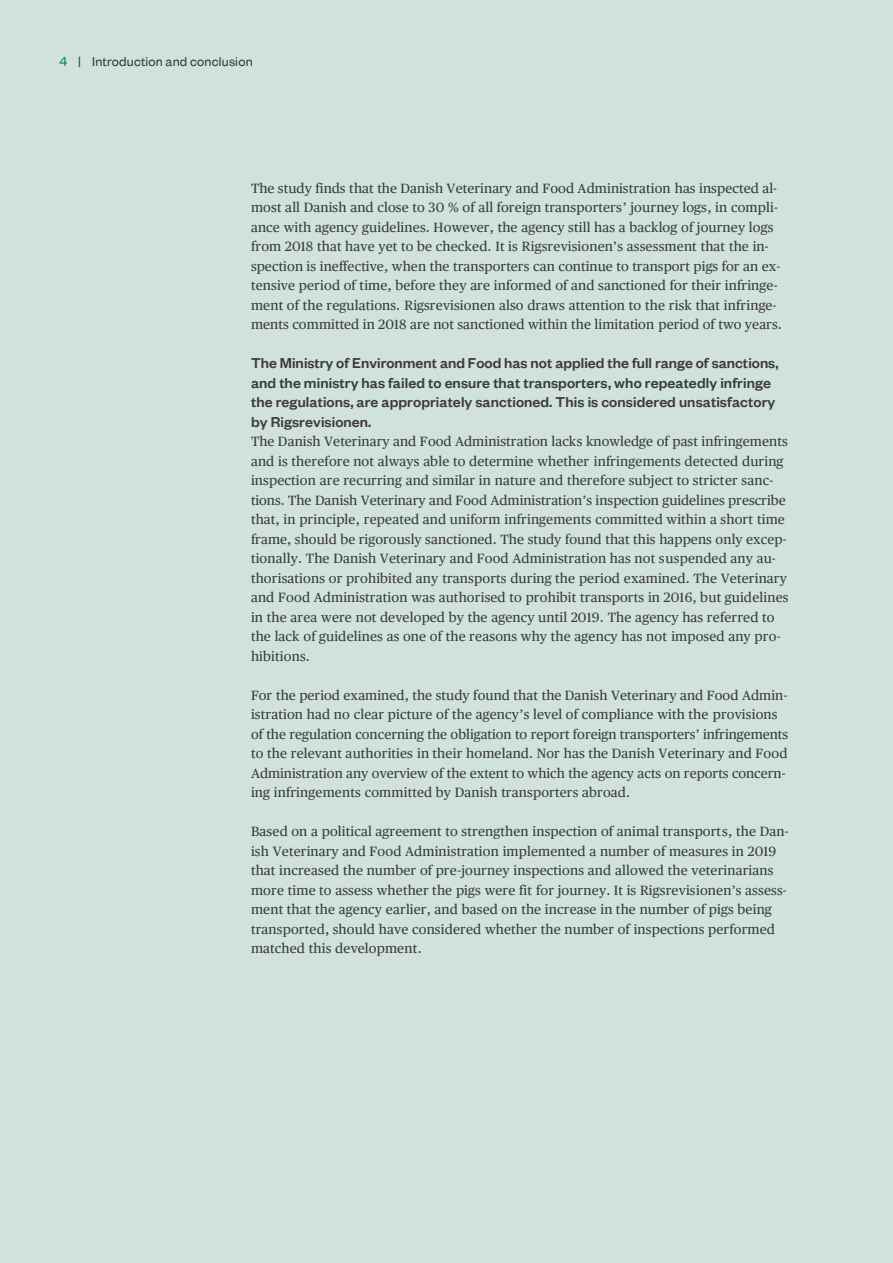
<style>
.page{position:relative;width:893px;height:1263px;background:#d1e2de}
.page>*{position:absolute;margin:0;border:0;box-sizing:border-box;transform-origin:0 0}
.t1{font:500 15.9px/19.5px "Founders Grotesk";letter-spacing:.005em;color:#3b3b3b}
.t2{font:14.25px "Founders Grotesk";letter-spacing:.01em;color:#3b3b3b}
.t3{font:13.5px/19.5px "Publico Text";letter-spacing:.01em;color:#3b3b3b}
.s1{color:#008567}
</style>
<div class="page">
<p class="t2" style="left:60px;top:53px;width:195px"><span class="s1">4</span> | Introduction and conclusion</p>
<p class="t3" style="left:251px;top:179px;width:532px">The study finds that the Danish Veterinary and Food Administration has inspected al&shy;most all Danish and close to 30 % of all foreign transporters’ journey logs, in compli&shy;ance with agency guidelines. However, the agency still has a backlog of journey logs from 2018 that have yet to be checked. It is Rigsrevisionen’s assessment that the in&shy;spection is ineffective, when the transporters can continue to transport pigs for an ex&shy;tensive period of time, before they are informed of and sanctioned for their infringe&shy;ment of the regulations. Rigsrevisionen also draws attention to the risk that infringe&shy;ments committed in 2018 are not sanctioned within the limitation period of two years.</p>
<h3 class="t1" style="left:251px;top:354px;width:529px">The Ministry of Environment and Food has not applied the full range of sanctions, and the ministry has failed to ensure that transporters, who repeatedly infringe the regulations, are appropriately sanctioned. This is considered unsatisfactory by Rigsrevisionen.</h3>
<p class="t3" style="left:251px;top:433px;width:539px">The Danish Veterinary and Food Administration lacks knowledge of past infringements and is therefore not always able to determine whether infringements detected during inspection are recurring and similar in nature and therefore subject to stricter sanc&shy;tions. The Danish Veterinary and Food Administration’s inspection guidelines prescribe that, in principle, repeated and uniform infringements committed within a short time frame, should be rigorously sanctioned. The study found that this happens only excep&shy;tionally. The Danish Veterinary and Food Administration has not suspended any au&shy;thorisations or prohibited any transports during the period examined. The Veterinary and Food Administration was authorised to prohibit transports in 2016, but guidelines in the area were not developed by the agency until 2019. The agency has referred to the lack of guidelines as one of the reasons why the agency has not imposed any pro&shy;hibitions.</p>
<p class="t3" style="left:251px;top:686px;width:539px">For the period examined, the study found that the Danish Veterinary and Food Admin&shy;istration had no clear picture of the agency’s level of compliance with the provisions of the regulation concerning the obligation to report foreign transporters’ infringements to the relevant authorities in their homeland. Nor has the Danish Veterinary and Food Administration any overview of the extent to which the agency acts on reports concern&shy;ing infringements committed by Danish transporters abroad.</p>
<p class="t3" style="left:251px;top:823px;width:539px">Based on a political agreement to strengthen inspection of animal transports, the Dan&shy;ish Veterinary and Food Administration implemented a number of measures in 2019 that increased the number of pre-journey inspections and allowed the veterinarians more time to assess whether the pigs were fit for journey. It is Rigsrevisionen’s assess&shy;ment that the agency earlier, and based on the increase in the number of pigs being transported, should have considered whether the number of inspections performed matched this development.</p>
</div>
